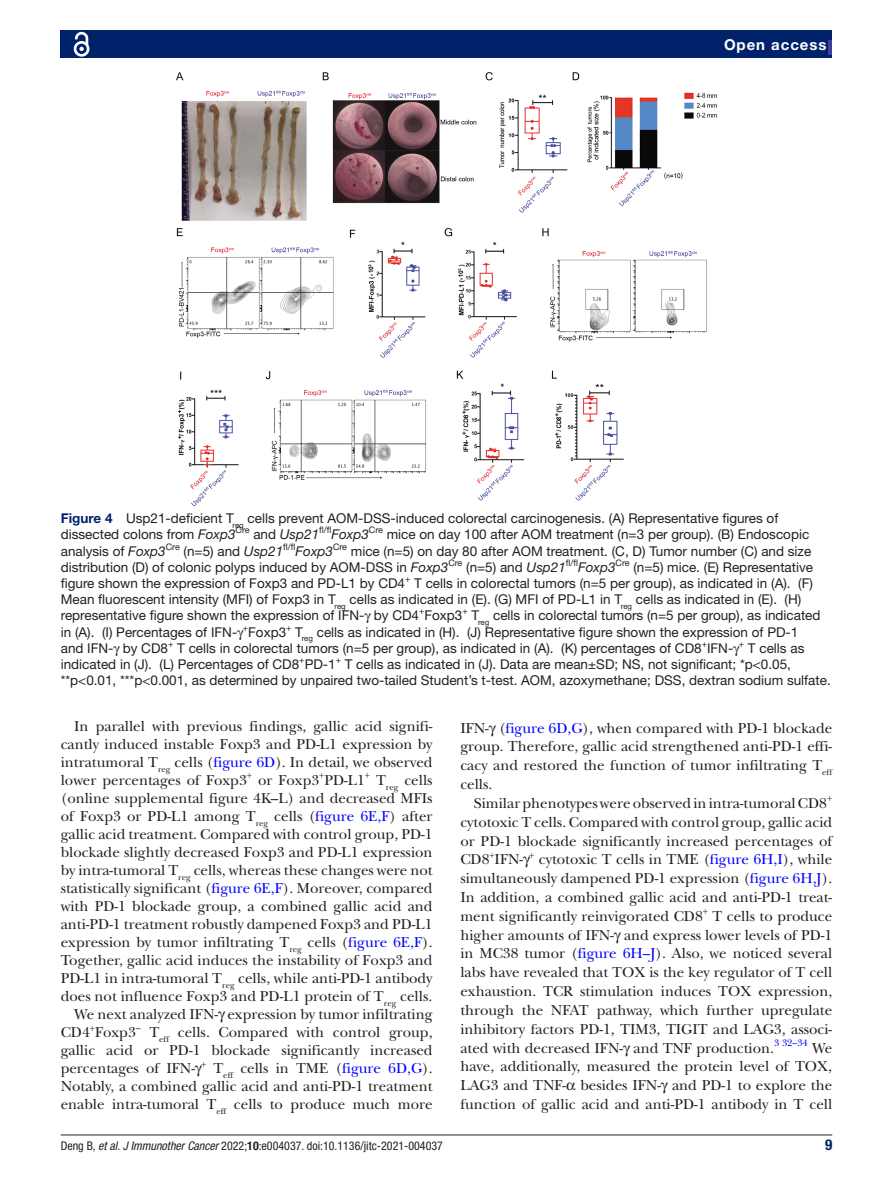
<style>
.page{position:relative;width:893px;height:1191px;background:#fff}
.page>*{position:absolute;margin:0;border:0;box-sizing:border-box;transform-origin:0 0}
.t1{font:15px/18.8px "New Baskerville";color:#231f20;text-align:justify}
.t2{font:700 15px "Helvetica Neue LT Std";letter-spacing:.065em;color:#fff}
.t3{font:700 condensed 15px "Helvetica Neue LT Std";color:#00226b}
.t4{font:13.5px/16.2px "Helvetica Neue LT Std";color:#231f20}
.t5{font:italic 13.5px "Helvetica Neue LT Std";color:#231f20}
.t6{font:condensed 12px "Helvetica Neue LT Std";color:#231f20}
.t7{font:9.9px "New Baskerville";color:#231f20}
.t8{font:9px "Helvetica Neue LT Std";color:#231f20}
.s1{font-weight:700;color:#00226b}
.s2{font-style:italic}
.s3{color:#00f}
.s4{font-weight:700}
</style>
<div class="page">
<hr style="left:61px;top:1134px;width:771px;height:1px;background:#231f20">
<div style="left:61px;top:31px;width:771px;height:27px;background:#00226b"></div>
<hr style="left:828px;top:40px;width:4px;height:15px;background:#414099">
<svg style="left:73px;top:31px;width:17px;height:26px"></svg>
<img style="left:176px;top:73px;width:540px;height:432px">
<p class="t2" style="left:724px;top:35px;width:104px">Open access</p>
<p class="t4" style="left:61px;top:510px;width:750px"><span class="s1">Figure 4</span> Usp21-deficient T<sub>reg</sub> cells prevent AOM-DSS-induced colorectal carcinogenesis. (A) Representative figures of dissected colons from <span class="s2">Foxp3</span><sup>Cre</sup> and <span class="s2">Usp21</span><sup>fl/fl</sup><span class="s2">Foxp3</span><sup>Cre</sup> mice on day 100 after AOM treatment (n=3 per group). (B) Endoscopic analysis of <span class="s2">Foxp3</span><sup>Cre</sup> (n=5) and <span class="s2">Usp21</span></p>
<p class="t8" style="left:283px;top:541px;width:14px">fl/fl</p>
<p class="t5" style="left:295px;top:543px;width:39px">Foxp3</p>
<p class="t8" style="left:333px;top:541px;width:16px">Cre</p>
<p class="t4" style="left:61px;top:542px;width:761px;text-indent:290px">mice (n=5) on day 80 after AOM treatment. (C, D) Tumor number (C) and size distribution (D) of colonic polyps induced by AOM-DSS in <span class="s2">Foxp3</span><sup>Cre</sup> (n=5) and <span class="s2">Usp21</span><sup>fl/fl</sup><span class="s2">Foxp3</span><sup>Cre</sup> (n=5) mice. (E) Representative figure shown the expression of Foxp3 and PD-L1 by CD4<sup>+</sup> T cells in colorectal tumors (n=5 per group), as indicated in (A). (F)<br>Mean fluorescent intensity (MFI) of Foxp3 in T<sub>reg</sub> cells as indicated in (E). (G) MFI of PD-L1 in T<sub>reg</sub> cells as indicated in (E). (H) representative figure shown the expression of IFN- by CD4<sup>+</sup>Foxp3<sup>+</sup> T<sub>reg</sub> cells in colorectal tumors (n=5 per group), as indicated in (A). (I) Percentages of IFN- <sup>+</sup>Foxp3</p>
<p class="t8" style="left:286px;top:622px;width:7px">+</p>
<p class="t4" style="left:61px;top:623px;width:745px;text-indent:235px">T<sub>reg</sub> cells as indicated in (H). (J) Representative figure shown the expression of PD-1 and IFN- by CD8<sup>+</sup> T cells in colorectal tumors (n=5 per group), as indicated in (A). (K) percentages of CD8<sup>+</sup>IFN- <sup>+</sup> T cells as indicated in (J). (L) Percentages of CD8<sup>+</sup>PD-1</p>
<p class="t8" style="left:336px;top:654px;width:7px">+</p>
<p class="t4" style="left:61px;top:656px;width:771px;text-indent:284px">T cells as indicated in (J). Data are mean±SD; NS, not significant; *p&lt;0.05, **p&lt;0.01, ***p&lt;0.001, as determined by unpaired two-tailed Student’s t-test. AOM, azoxymethane; DSS, dextran sodium sulfate.</p>
<p class="t1" style="left:61px;top:717px;width:373px;line-height:18px;text-indent:14px">In parallel with previous findings, gallic acid signifi&shy;cantly induced instable Foxp3 and PD-L1 expression by intratumoral T<sub>reg</sub> cells (<span class="s3">figure 6D</span>). In detail, we observed lower percentages of Foxp3</p>
<p class="t7" style="left:319px;top:769px;width:7px">+</p>
<p class="t7" style="left:365px;top:769px;width:7px">+</p>
<p class="t1" style="left:376px;top:771px;width:58px">T<sub>reg</sub> cells</p>
<p class="t1" style="left:61px;top:789px;width:373px">(online supplemental figure 4K–L) and decreased MFIs</p>
<p class="t1" style="left:61px;top:807px;width:373px">of Foxp3 or PD-L1 among T<sub>reg</sub> cells (<span class="s3">figure 6E,F</span>) after</p>
<p class="t1" style="left:61px;top:825px;width:373px">gallic acid treatment. Compared with control group, PD-1</p>
<p class="t1" style="left:61px;top:843px;width:373px">blockade slightly decreased Foxp3 and PD-L1 expression</p>
<p class="t1" style="left:61px;top:861px;width:373px">by intra-tumoral T<sub>reg</sub> cells, whereas these changes were not</p>
<p class="t1" style="left:61px;top:879px;width:373px">statistically significant (<span class="s3">figure 6E,F</span>). Moreover, compared</p>
<p class="t1" style="left:61px;top:897px;width:373px">with PD-1 blockade group, a combined gallic acid and</p>
<p class="t1" style="left:61px;top:915px;width:373px">anti-PD-1 treatment robustly dampened Foxp3 and PD-L1</p>
<p class="t1" style="left:61px;top:933px;width:373px">expression by tumor infiltrating T<sub>reg</sub> cells (<span class="s3">figure 6E,F</span>).</p>
<p class="t1" style="left:61px;top:951px;width:373px">Together, gallic acid induces the instability of Foxp3 and</p>
<p class="t1" style="left:61px;top:969px;width:373px">PD-L1 in intra-tumoral T<sub>reg</sub> cells, while anti-PD-1 antibody</p>
<p class="t1" style="left:61px;top:987px;width:373px">does not influence Foxp3 and PD-L1 protein of T<sub>reg</sub> cells.</p>
<p class="t1" style="left:74px;top:1005px;width:360px">We next analyzed IFN- expression by tumor infiltrating</p>
<p class="t1" style="left:61px;top:1023px;width:77px">CD4 Foxp3</p>
<p class="t7" style="left:247px;top:769px;width:7px">+</p>
<p class="t1" style="left:258px;top:771px;width:108px">or Foxp3 PD-L1</p>
<p class="t7" style="left:90px;top:1021px;width:7px">+</p>
<p class="t7" style="left:136px;top:1021px;width:6px">–</p>
<p class="t1" style="left:61px;top:1023px;width:373px;line-height:18px;text-indent:89px">T<sub>eff</sub> cells. Compared with control group, gallic acid or PD-1 blockade significantly increased percentages of IFN-</p>
<p class="t7" style="left:201px;top:1057px;width:7px">+</p>
<p class="t1" style="left:61px;top:1059px;width:373px;line-height:18px;text-indent:153px">T<sub>eff</sub> cells in TME (<span class="s3">figure 6D,G</span>).<br>Notably, a combined gallic acid and anti-PD-1 treatment enable intra-tumoral T<sub>eff</sub> cells to produce much more</p>
<p class="t1" style="left:460px;top:718px;width:373px">IFN- (<span class="s3">figure 6D,G</span>), when compared with PD-1 blockade group. Therefore, gallic acid strengthened anti-PD-1 effi&shy;cacy and restored the function of tumor infiltrating T<sub>eff </sub>cells.</p>
<p class="t1" style="left:474px;top:793px;width:355px">Similar phenotypes were observed in intra-tumoral CD8</p>
<p class="t7" style="left:827px;top:792px;width:7px">+</p>
<p class="t1" style="left:460px;top:812px;width:373px">cytotoxic T cells. Compared with control group, gallic acid or PD-1 blockade significantly increased percentages of CD8<sup>+</sup>IFN-</p>
<p class="t7" style="left:529px;top:848px;width:7px">+</p>
<p class="t1" style="left:460px;top:850px;width:373px;text-indent:79px">cytotoxic T cells in TME (<span class="s3">figure 6H,I</span>), while simultaneously dampened PD-1 expression (<span class="s3">figure 6H,J</span>).<br>In addition, a combined gallic acid and anti-PD-1 treat&shy;ment significantly reinvigorated CD8</p>
<p class="t7" style="left:703px;top:905px;width:7px">+</p>
<p class="t1" style="left:460px;top:906px;width:373px;text-indent:252px">T cells to produce higher amounts of IFN- and express lower levels of PD-1 in MC38 tumor (<span class="s3">figure 6H–J</span>). Also, we noticed several labs have revealed that TOX is the key regulator of T cell exhaustion. TCR stimulation induces TOX expression, through the NFAT pathway, which further upregulate inhibitory factors PD-1, TIM3, TIGIT and LAG3, associ&shy;ated with decreased IFN- and TNF production.<sup>3</sup> <sup>32–34</sup> We have, additionally, measured the protein level of TOX, LAG3 and TNF- besides IFN- and PD-1 to explore the function of gallic acid and anti-PD-1 antibody in T cell</p>
<p class="t6" style="left:61px;top:1138px;width:384px">Deng B, <span class="s2">et al</span>. <span class="s2">J Immunother Cancer</span> 2022;<span class="s4">10</span>:e004037. doi:10.1136/jitc-2021-004037</p>
<p class="t3" style="left:825px;top:1135px;width:9px">9</p>
</div>
